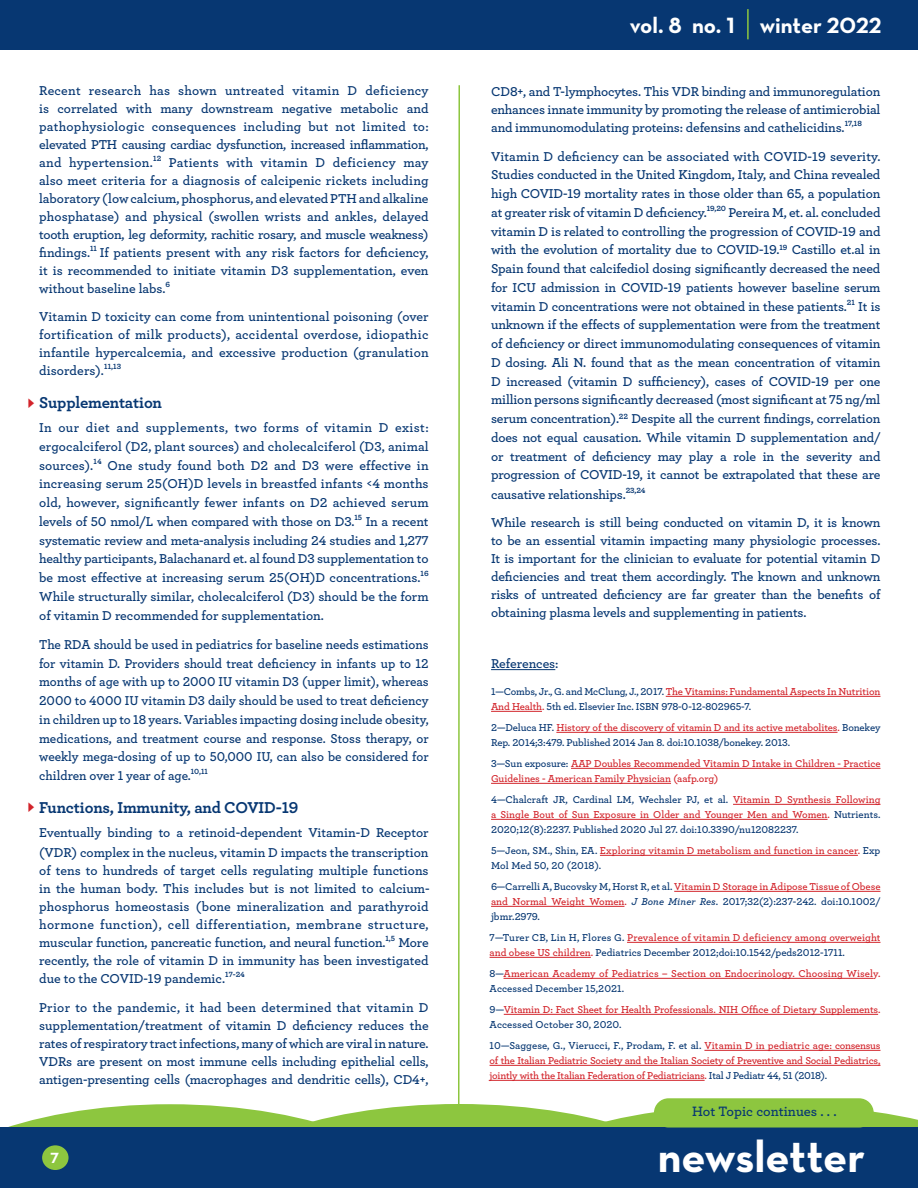
<style>
.page{position:relative;width:918px;height:1188px;background:#fff}
.page>*{position:absolute;margin:0;border:0;box-sizing:border-box;transform-origin:0 0}
.t1{font:700 45px "Neutra Text";color:#fff}
.t2{font:22.5px "Neutra Text Bold Alt";color:#fff}
.t3{font:16.5px "Archer Bold LF";letter-spacing:-.01em;color:#073772}
.t4{font:700 15px "Neutraface Text";color:#fff}
.t5{font:14.25px "Archer Semibold LF";color:#073772}
.t6{font:13.5px/18.8px "Archer Semibold LF";letter-spacing:-.01em;color:#073772;text-align:justify}
.t7{font:10.5px/15px "Archer Semibold LF";letter-spacing:-.01em;color:#073772}
.t8{font:10.5px/15px "Archer Semibold LF";letter-spacing:-.005em;color:#d2232a}
.s1{color:#d2232a}
.s2{color:#073772}
.s3{font-family:"Archer";font-weight:600;font-style:italic}
</style>
<div class="page">
<svg style="left:0;top:1104px;width:194px;height:24px"></svg>
<svg style="left:194px;top:1104px;width:293px;height:24px;fill:#8dc63f"></svg>
<svg style="left:487px;top:1104px;width:431px;height:24px"></svg>
<div style="left:0;top:1128px;width:918px;height:60px;background:#073772"></div>
<div style="left:42px;top:1145px;width:27px;height:25px;background:#8dc63f;border-radius:50%"></div>
<svg style="left:457px;top:85px;width:4px;height:1021px"></svg>
<div style="left:655px;top:1099px;width:218px;height:28px;background:#8dc63f;border-radius:14px"></div>
<div style="left:654px;top:1098px;width:220px;height:30px;border:2px solid #8dc63f;border-radius:14px"></div>
<hr style="left:491px;top:669px;width:64px;height:1px;background:#073772">
<hr style="left:666px;top:696px;width:215px;height:1px;background:#d2232a">
<hr style="left:491px;top:711px;width:51px;height:1px;background:#d2232a">
<hr style="left:556px;top:732px;width:282px;height:1px;background:#d2232a">
<hr style="left:571px;top:768px;width:310px;height:1px;background:#d2232a">
<hr style="left:491px;top:783px;width:180px;height:1px;background:#d2232a">
<hr style="left:733px;top:804px;width:147px;height:1px;background:#d2232a">
<hr style="left:491px;top:819px;width:337px;height:1px;background:#d2232a">
<hr style="left:600px;top:855px;width:258px;height:1px;background:#d2232a">
<hr style="left:674px;top:891px;width:207px;height:1px;background:#d2232a">
<hr style="left:491px;top:906px;width:133px;height:1px;background:#d2232a">
<hr style="left:627px;top:942px;width:253px;height:1px;background:#d2232a">
<hr style="left:490px;top:957px;width:101px;height:1px;background:#d2232a">
<hr style="left:504px;top:978px;width:369px;height:1px;background:#d2232a">
<hr style="left:504px;top:1014px;width:374px;height:1px;background:#d2232a">
<hr style="left:704px;top:1050px;width:176px;height:1px;background:#d2232a">
<hr style="left:490px;top:1065px;width:390px;height:1px;background:#d2232a">
<hr style="left:490px;top:1080px;width:215px;height:1px;background:#d2232a">
<div style="left:0;top:0;width:918px;height:50px;background:#073772"></div>
<hr style="left:747px;top:9px;width:2px;height:30px;background:#8dc63f">
<p class="t6" style="left:39px;top:81px;width:391px;line-height:18px">Recent research has shown untreated vitamin D deficiency is correlated with many downstream negative metabolic and pathophysiologic consequences including but not limited to: elevated PTH causing cardiac dysfunction, increased inflammation, and hypertension.<sup>12</sup> Patients with vitamin D deficiency may also meet criteria for a diagnosis of calcipenic rickets including laboratory (low calcium, phosphorus, and elevated PTH and alkaline phosphatase) and physical (swollen wrists and ankles, delayed tooth eruption, leg deformity, rachitic rosary, and muscle weakness) findings.<sup>11</sup> If patients present with any risk factors for deficiency, it is recommended to initiate vitamin D3 supplementation, even without baseline labs.<sup>6</sup></p>
<p class="t6" style="left:39px;top:307px;width:391px;line-height:18px">Vitamin D toxicity can come from unintentional poisoning (over fortification of milk products), accidental overdose, idiopathic infantile hypercalcemia, and excessive production (granulation disorders).<sup>11,13</sup></p>
<p class="t3" style="left:22px;top:392px;width:142px"><span class="s1">✔</span>Supplementation</p>
<p class="t6" style="left:39px;top:418px;width:391px">In our diet and supplements, two forms of vitamin D exist: ergocalciferol (D2, plant sources) and cholecalciferol (D3, animal sources).<sup>14</sup> One study found both D2 and D3 were effective in increasing serum 25(OH)D levels in breastfed infants &lt;4 months old, however, significantly fewer infants on D2 achieved serum levels of 50 nmol/L when compared with those on D3.<sup>15</sup> In a recent systematic review and meta-analysis including 24 studies and 1,277 healthy participants, Balachanard et. al found D3 supplementation to be most effective at increasing serum 25(OH)D concentrations.<sup>16<br></sup>While structurally similar, cholecalciferol (D3) should be the form of vitamin D recommended for supplementation.</p>
<p class="t6" style="left:39px;top:635px;width:391px">The RDA should be used in pediatrics for baseline needs estimations for vitamin D. Providers should treat deficiency in infants up to 12 months of age with up to 2000 IU vitamin D3 (upper limit), whereas 2000 to 4000 IU vitamin D3 daily should be used to treat deficiency in children up to 18 years. Variables impacting dosing include obesity, medications, and treatment course and response. Stoss therapy, or weekly mega-dosing of up to 50,000 IU, can also be considered for children over 1 year of age.<sup>10,11</sup></p>
<p class="t3" style="left:22px;top:797px;width:278px"><span class="s1">✔</span>Functions, Immunity, and COVID-19</p>
<p class="t6" style="left:39px;top:822px;width:391px;line-height:19.5px">Eventually binding to a retinoid-dependent Vitamin-D Receptor (VDR) complex in the nucleus, vitamin D impacts the transcription</p>
<p class="t6" style="left:39px;top:861px;width:392px;line-height:18.1px">of tens to hundreds of target cells regulating multiple functions in the human body. This includes but is not limited to calcium&shy;phosphorus homeostasis (bone mineralization and parathyroid hormone function), cell differentiation, membrane structure, muscular function, pancreatic function, and neural function.<sup>1,5</sup> More recently, the role of vitamin D in immunity has been investigated due to the COVID-19 pandemic.<sup>17-24</sup></p>
<p class="t6" style="left:39px;top:998px;width:391px;line-height:18px">Prior to the pandemic, it had been determined that vitamin D supplementation/treatment of vitamin D deficiency reduces the rates of respiratory tract infections, many of which are viral in nature.<br>VDRs are present on most immune cells including epithelial cells, antigen-presenting cells (macrophages and dendritic cells), CD4+,</p>
<p class="t4" style="left:51px;top:1148px;width:10px">7</p>
<h2 class="t2" style="left:630px;top:11px;width:253px">vol. 8 no. 1 winter 2022</h2>
<p class="t6" style="left:491px;top:82px;width:391px;line-height:18px">CD8+, and T-lymphocytes. This VDR binding and immunoregulation enhances innate immunity by promoting the release of antimicrobial and immunomodulating proteins: defensins and cathelicidins.<sup>17,18</sup></p>
<p class="t6" style="left:491px;top:146px;width:391px">Vitamin D deficiency can be associated with COVID-19 severity.<br>Studies conducted in the United Kingdom, Italy, and China revealed high COVID-19 mortality rates in those older than 65, a population at greater risk of vitamin D deficiency.<sup>19,20</sup> Pereira M, et. al. concluded vitamin D is related to controlling the progression of COVID-19 and with the evolution of mortality due to COVID-19.<sup>19</sup> Castillo et.al in Spain found that calcifediol dosing significantly decreased the need for ICU admission in COVID-19 patients however baseline serum vitamin D concentrations were not obtained in these patients.<sup>21</sup> It is unknown if the effects of supplementation were from the treatment of deficiency or direct immunomodulating consequences of vitamin D dosing. Ali N. found that as the mean concentration of vitamin D increased (vitamin D sufficiency), cases of COVID-19 per one million persons significantly decreased (most significant at 75 ng/ml serum concentration).<sup>22</sup> Despite all the current findings, correlation does not equal causation. While vitamin D supplementation and/ or treatment of deficiency may play a role in the severity and progression of COVID-19, it cannot be extrapolated that these are causative relationships.<sup>23,24</sup></p>
<p class="t6" style="left:491px;top:513px;width:391px;line-height:18px">While research is still being conducted on vitamin D, it is known to be an essential vitamin impacting many physiologic processes.<br>It is important for the clinician to evaluate for potential vitamin D deficiencies and treat them accordingly. The known and unknown risks of untreated deficiency are far greater than the benefits of obtaining plasma levels and supplementing in patients.</p>
<p class="t6" style="left:491px;top:654px;width:69px">References:</p>
<p class="t7" style="left:491px;top:684px;width:391px">1—Combs, Jr., G. and McClung, J., 2017. <span class="s1">The Vitamins: Fundamental Aspects In Nutrition<br>And Health.</span> 5th ed. Elsevier Inc. ISBN 978-0-12-802965-7.</p>
<p class="t7" style="left:491px;top:720px;width:391px">2—Deluca HF. <span class="s1">History of the discovery of vitamin D and its active metabolites.</span> Bonekey<br>Rep. 2014;3:479. Published 2014 Jan 8. doi:10.1038/bonekey. 2013.</p>
<p class="t8" style="left:491px;top:756px;width:391px"><span class="s2">3—Sun exposure:</span> AAP Doubles Recommended Vitamin D Intake in Children - Practice<br>Guidelines - American Family Physician (aafp.org)</p>
<p class="t7" style="left:491px;top:792px;width:391px;text-align:justify">4—Chalcraft JR, Cardinal LM, Wechsler PJ, et al. <span class="s1">Vitamin D Synthesis Following a Single Bout of Sun Exposure in Older and Younger Men and Women.</span> Nutrients.<br>2020;12(8):2237. Published 2020 Jul 27. doi:10.3390/nu12082237.</p>
<p class="t8" style="left:491px;top:843px;width:391px"><span class="s2">5—Jeon, SM., Shin, EA.</span> Exploring vitamin D metabolism and function in cancer. <span class="s2">Exp<br>Mol Med 50, 20 (2018).</span></p>
<p class="t7" style="left:491px;top:879px;width:391px;text-align:justify">6—Carrelli A, Bucovsky M, Horst R, et al. <span class="s1">Vitamin D Storage in Adipose Tissue of Obese and Normal Weight Women.</span> <span class="s3">J Bone Miner Res</span>. 2017;32(2):237-242. doi:10.1002/ jbmr.2979.</p>
<p class="t7" style="left:490px;top:930px;width:392px">7—Turer CB, Lin H, Flores G. <span class="s1">Prevalence of vitamin D deficiency among overweight and obese US children.</span> Pediatrics December 2012;doi:10.1542/peds2012-1711.</p>
<p class="t8" style="left:490px;top:966px;width:392px"><span class="s2">8—</span>American Academy of Pediatrics – Section on Endocrinology. Choosing Wisely.<br><span class="s2">Accessed December 15,2021.</span></p>
<p class="t8" style="left:490px;top:1002px;width:392px"><span class="s2">9—</span>Vitamin D: Fact Sheet for Health Professionals. NIH Office of Dietary Supplements.<br><span class="s2">Accessed October 30, 2020.</span></p>
<p class="t8" style="left:490px;top:1038px;width:392px;text-align:justify"><span class="s2">10—Saggese, G., Vierucci, F., Prodam, F. et al.</span> Vitamin D in pediatric age: consensus of the Italian Pediatric Society and the Italian Society of Preventive and Social Pediatrics, jointly with the Italian Federation of Pediatricians. <span class="s2">Ital J Pediatr 44, 51 (2018).</span></p>
<p class="t5" style="left:692px;top:1102px;width:146px">Hot Topic continues . . .</p>
<h1 class="t1" style="left:658px;top:1129px;width:209px">newsletter</h1>
</div>
